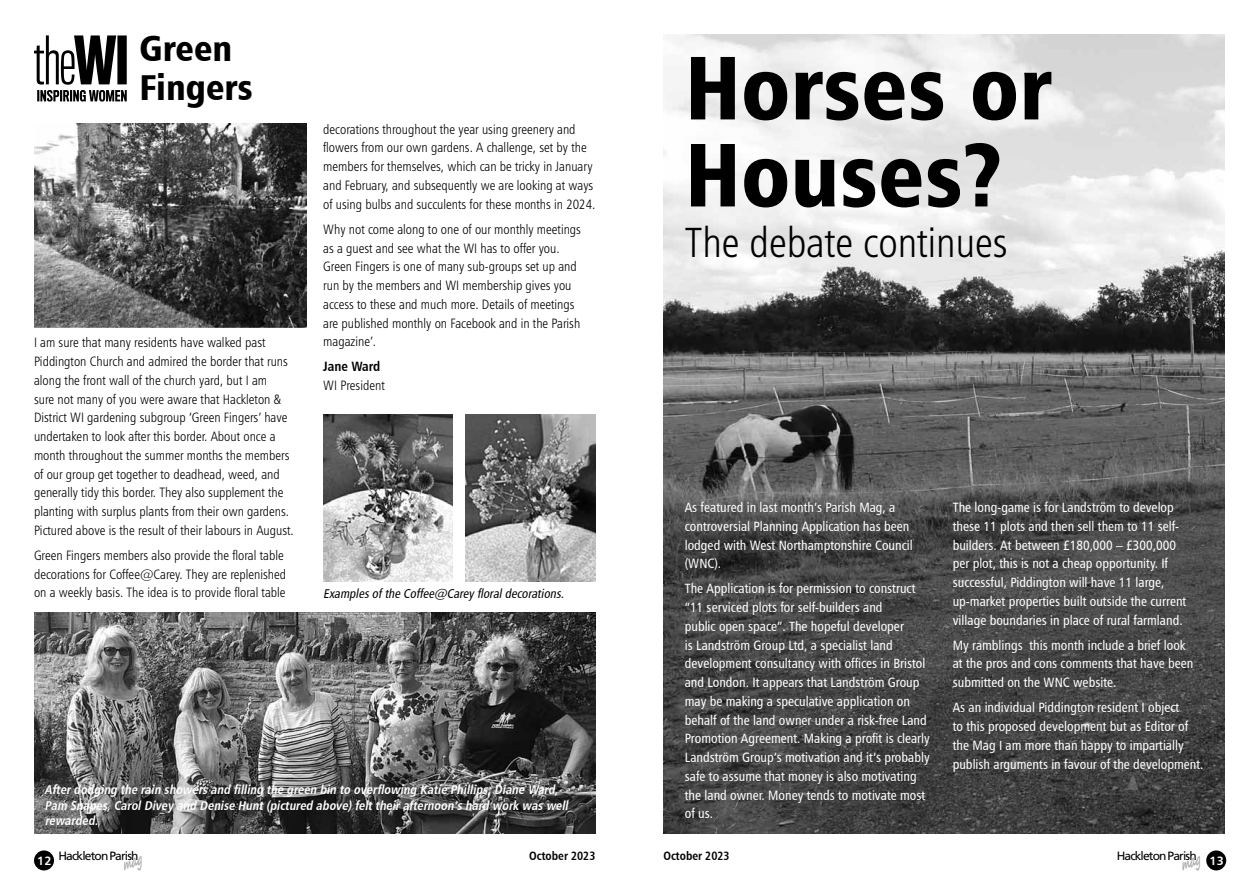
<style>
.page{position:relative;width:1259px;height:893px;background:#fff}
.page>*{position:absolute;margin:0;border:0;box-sizing:border-box;transform-origin:0 0}
.t1{font:90px/87px "Humanist 777 BT Black Condensed B";color:#000}
.t2{font:42px "Humanist 777 BT Light Condensed B";color:#000}
.t3{font:36px/39px "Humanist 777 BT Black Condensed B";color:#000}
.t4{font:13.5px/18.8px "Humanist 777 BT Roman Condensed B";color:#fff}
.t5{font:13.5px/18.8px "Humanist 777 BT Light Condensed B";color:#000}
.t6{font:13.5px "Humanist 777 BT Bold Condensed B";color:#000}
.t7{font:italic 12.75px/15.3px "Humanist 777 BT Bold Condensed B";color:#fff}
.t8{font:italic 12.75px "Humanist 777 BT Roman Condensed B";color:#000}
.t9{font:12px "Frutiger";letter-spacing:-.07em;color:#000}
.t10{font:12px "Humanist 777 BT Bold Condensed B";color:#000}
.t11{font:12px "Humanist 777 BT Bold B";color:#fff}
</style>
<div class="page">
<div style="left:1206px;top:850px;width:20px;height:20px;background:#000;border-radius:50%"></div>
<div style="left:34px;top:850px;width:20px;height:20px;background:#000;border-radius:50%"></div>
<svg style="left:34px;top:35px;width:93px;height:67px"></svg>
<img style="left:34px;top:123px;width:272px;height:204px">
<img style="left:34px;top:612px;width:561px;height:221px">
<img style="left:323px;top:415px;width:130px;height:167px">
<img style="left:466px;top:415px;width:129px;height:167px">
<img style="left:663px;top:34px;width:562px;height:799px">
<h3 class="t3" style="left:139px;top:28px;width:115px">Green<br>Fingers</h3>
<p class="t5" style="left:34px;top:333px;width:261px">I am sure that many residents have walked past Piddington Church and admired the border that runs along the front wall of the church yard, but I am<br>sure not many of you were aware that Hackleton &amp; District WI gardening subgroup ‘Green Fingers’ have undertaken to look after this border. About once a month throughout the summer months the members of our group get together to deadhead, weed, and generally tidy this border. They also supplement the planting with surplus plants from their own gardens.<br>Pictured above is the result of their labours in August.</p>
<p class="t5" style="left:34px;top:546px;width:254px">Green Fingers members also provide the floral table decorations for Coffee@Carey. They are replenished on a weekly basis. The idea is to provide floral table</p>
<p class="t5" style="left:323px;top:119px;width:274px">decorations throughout the year using greenery and flowers from our own gardens. A challenge, set by the members for themselves, which can be tricky in January and February, and subsequently we are looking at ways of using bulbs and succulents for these months in 2024.</p>
<p class="t5" style="left:323px;top:219px;width:259px">Why not come along to one of our monthly meetings as a guest and see what the WI has to offer you.<br>Green Fingers is one of many sub-groups set up and run by the members and WI membership gives you access to these and much more. Details of meetings are published monthly on Facebook and in the Parish magazine’.</p>
<p class="t6" style="left:323px;top:358px;width:59px">Jane Ward</p>
<p class="t5" style="left:323px;top:376px;width:63px">WI President</p>
<p class="t8" style="left:323px;top:585px;width:245px">Examplesofthe Coffee@Carey floraldecorations.</p>
<p class="t7" style="left:45px;top:782px;width:528px">Afterdodging the rain showers and filling the green bin to overflowing Katie Phillips,Diane Ward,<br>Pam Snapes,CarolDivey and Denise Hunt(pictured above)felttheirafternoon’s hard work was well rewarded.</p>
<h1 class="t1" style="left:685px;top:42px;width:368px">Horses or<br>Houses?</h1>
<h2 class="t2" style="left:685px;top:216px;width:324px">The debate continues</h2>
<p class="t4" style="left:685px;top:498px;width:229px">As featured in last month’s Parish Mag, a controversial Planning Application has been lodged with West Northamptonshire Council (WNC).</p>
<p class="t4" style="left:685px;top:579px;width:246px">The Application is for permission to construct “11 serviced plots for self-builders and<br>public open space”. The hopeful developer<br>is Landström Group Ltd, a specialist land development consultancy with offices in Bristol and London. It appears that Landström Group may be making a speculative application on behalf of the land owner under a risk-free Land Promotion Agreement. Making a profit is clearly Landström Group’s motivation and it’s probably safe to assume that money is also motivating the land owner. Money tends to motivate most of us.</p>
<p class="t4" style="left:952px;top:498px;width:235px">The long-game is for Landström to develop these 11 plots and then sell them to 11 self&shy;builders. At between £180,000 – £300,000 per plot, this is not a cheap opportunity. If successful, Piddington will have 11 large, up-market properties built outside the current village boundaries in place of rural farmland.</p>
<p class="t4" style="left:952px;top:635px;width:242px">My ramblings this month include a brief look at the pros and cons comments that have been submitted on the WNC website.</p>
<p class="t4" style="left:952px;top:698px;width:252px">As an individual Piddington resident I object<br>to this proposed development but as Editor of the Mag I am more than happy to impartially publish arguments in favour of the development.</p>
<p class="t11" style="left:37px;top:853px;width:16px">12</p>
<p class="t9" style="left:58px;top:849px;width:82px">Hackleton Parish</p>
<p class="t10" style="left:529px;top:848px;width:68px">October 2023</p>
<p class="t10" style="left:663px;top:848px;width:68px">October 2023</p>
<p class="t9" style="left:1116px;top:849px;width:82px">Hackleton Parish</p>
<p class="t11" style="left:1209px;top:853px;width:16px">13</p>
</div>
